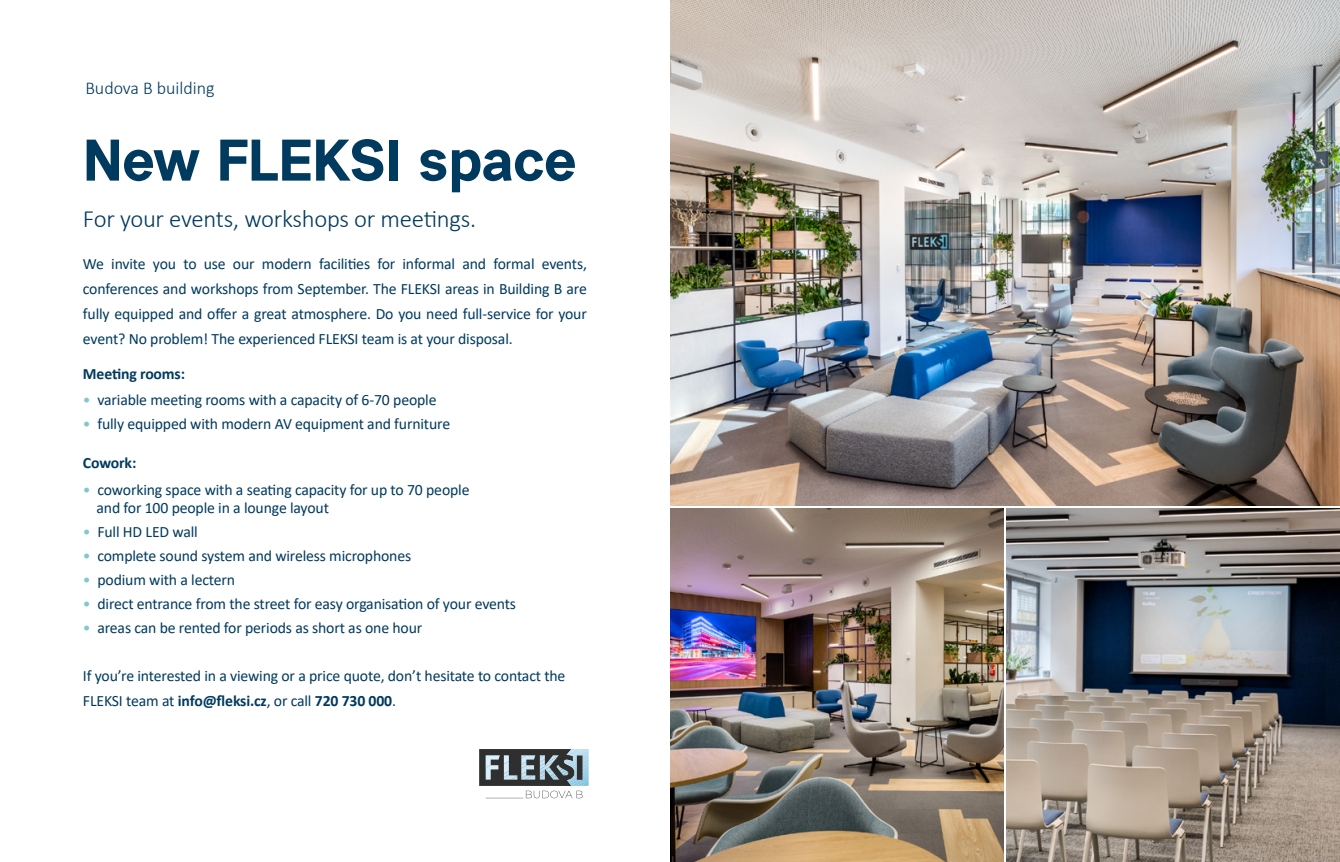
<style>
.page{position:relative;width:1340px;height:862px;background:#fff}
.page>*{position:absolute;margin:0;border:0;box-sizing:border-box;transform-origin:0 0}
.t1{font:700 58.5px "Urban Grotesk Re Bo";letter-spacing:-.01em;color:#003a5e}
.t2{font:300 24.75px "Calibri";letter-spacing:-.01em;color:#003a5e}
.t3{font:300 18px "Calibri";color:#003a5e}
.t4{font:15.75px/24.8px "Calibri";letter-spacing:-.01em;color:#003a5e}
.t5{font:700 15.75px "Calibri";letter-spacing:-.01em;color:#003a5e}
.s1{color:#7ec9cd}
.s2{font-weight:700}
</style>
<div class="page">
<img style="left:670px;top:0;width:669px;height:504px">
<img style="left:670px;top:508px;width:333px;height:353px">
<img style="left:1006px;top:508px;width:333px;height:353px">
<svg style="left:479px;top:749px;width:109px;height:49px"></svg>
<p class="t3" style="left:85px;top:77px;width:131px">Budova B building</p>
<h1 class="t1" style="left:83px;top:122px;width:495px">New FLEKSI space</h1>
<h2 class="t2" style="left:83px;top:203px;width:395px">For your events, workshops or meetings.</h2>
<p class="t4" style="left:83px;top:251px;width:505px;text-align:justify">We invite you to use our modern facilities for informal and formal events, conferences and workshops from September. The FLEKSI areas in Building B are fully equipped and offer a great atmosphere. Do you need full-service for your event? No problem! The experienced FLEKSI team is at your disposal.</p>
<p class="t5" style="left:83px;top:362px;width:104px">Meeting rooms:</p>
<p class="t4" style="left:83px;top:387px;width:355px"><span class="s1">•</span> variable meeting rooms with a capacity of 6-70 people</p>
<p class="t4" style="left:83px;top:411px;width:369px"><span class="s1">•</span> fully equipped with modern AV equipment and furniture</p>
<p class="t5" style="left:83px;top:451px;width:55px">Cowork:</p>
<p class="t4" style="left:97px;top:479px;width:374px;line-height:18px;text-indent:-14px"><span class="s1">•</span> coworking space with a seating capacity for up to 70 people and for 100 people in a lounge layout</p>
<p class="t4" style="left:83px;top:518px;width:116px"><span class="s1">•</span> Full HD LED wall</p>
<p class="t4" style="left:83px;top:542px;width:330px"><span class="s1">•</span> complete sound system and wireless microphones</p>
<p class="t4" style="left:83px;top:566px;width:154px"><span class="s1">•</span> podium with a lectern</p>
<p class="t4" style="left:83px;top:590px;width:434px"><span class="s1">•</span> direct entrance from the street for easy organisation of your events</p>
<p class="t4" style="left:83px;top:614px;width:341px"><span class="s1">•</span> areas can be rented for periods as short as one hour</p>
<p class="t4" style="left:83px;top:662px;width:484px">If you’re interested in a viewing or a price quote, don’t hesitate to contact the<br>FLEKSI team at <span class="s2">info@fleksi.cz</span>, or call <span class="s2">720 730 000</span>.</p>
</div>
